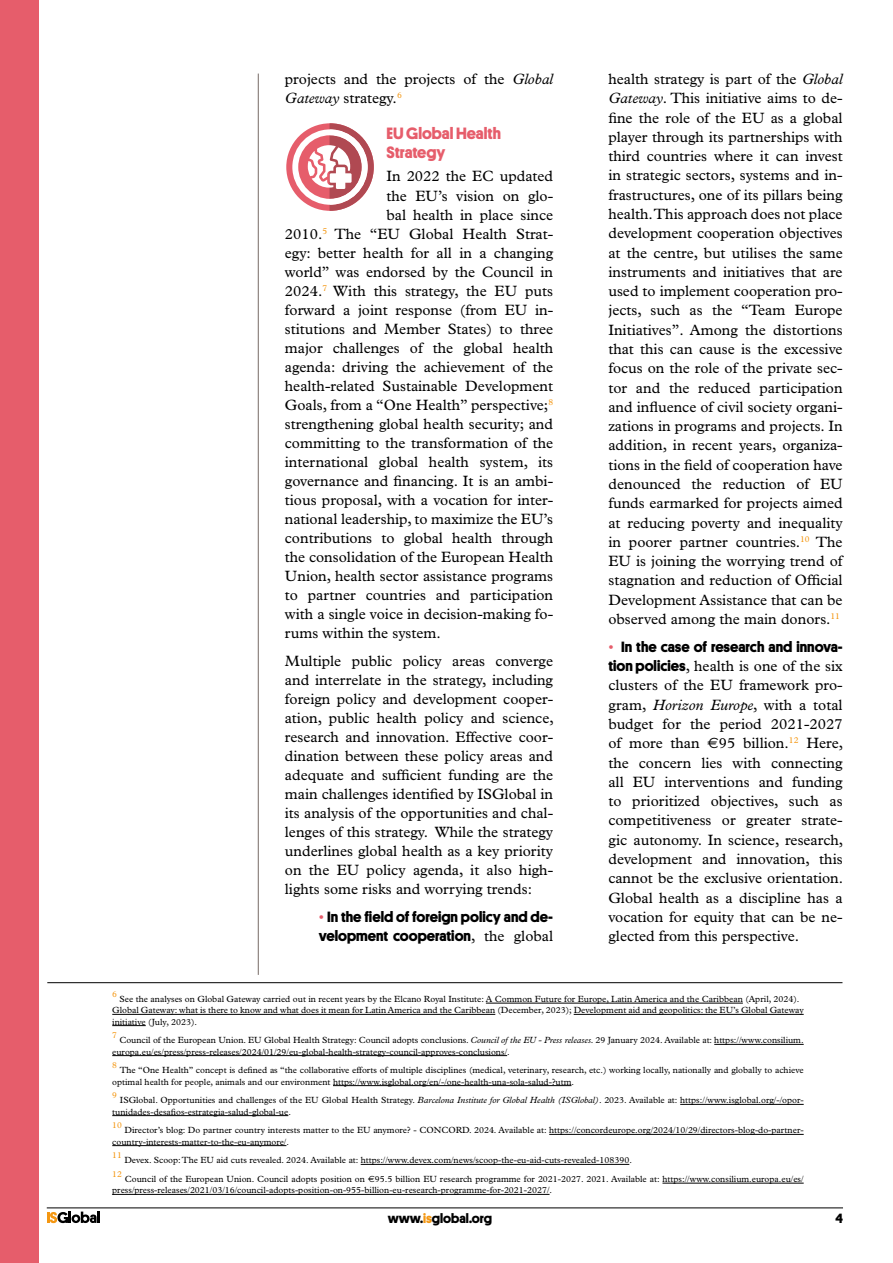
<style>
.page{position:relative;width:893px;height:1263px;background:#fff}
.page>*{position:absolute;margin:0;border:0;box-sizing:border-box;transform-origin:0 0}
.text_base{font:700 16.5px/19px "Platform";color:#e65d6b}
.text_base-2{font:15px/19.4px "Plantin";color:#000;text-align:justify}
.text_base-3{font:700 15px/19px "Platform";color:#000}
.t1{font:700 13.5px "Platform";color:#000}
.leyendas{font:9px/11.2px "Plantin";color:#000}
.leyendas-2{font:8.7px "Plantin";color:#f49712}
.s1{font-style:italic}
.s2{font-family:"Plantin";font-weight:400;color:#e65d6b}
.s3{font-family:"Plantin";font-weight:400}
.s4{color:#e65d6b}
.s5{font-family:"Platform";font-weight:700}
.s6{font-family:"Euro Sans"}
.s7{color:#f49712}
</style>
<div class="page">
<svg style="left:47px;top:1211px;width:53px;height:12px"></svg>
<hr style="left:47px;top:1207px;width:796px;height:1px;background:#000">
<div style="left:0;top:0;width:38px;height:1263px;background:#e65d6b"></div>
<hr style="left:258px;top:74px;width:1px;height:901px;background:#867b77">
<div style="left:286px;top:123px;width:88px;height:88px;background:#e65d6b;border-radius:50%"></div>
<svg style="left:292px;top:123px;width:82px;height:88px"></svg>
<hr style="left:486px;top:1003px;width:257px;height:1px;background:#000">
<hr style="left:112px;top:1014px;width:383px;height:1px;background:#000">
<hr style="left:574px;top:1014px;width:230px;height:1px;background:#000">
<hr style="left:112px;top:1025px;width:34px;height:1px;background:#000">
<hr style="left:714px;top:1044px;width:90px;height:1px;background:#000">
<hr style="left:112px;top:1055px;width:395px;height:1px;background:#000">
<hr style="left:333px;top:1085px;width:238px;height:1px;background:#000">
<hr style="left:680px;top:1104px;width:124px;height:1px;background:#000">
<hr style="left:112px;top:1115px;width:176px;height:1px;background:#000">
<hr style="left:549px;top:1134px;width:255px;height:1px;background:#000">
<hr style="left:112px;top:1145px;width:174px;height:1px;background:#000">
<hr style="left:361px;top:1164px;width:268px;height:1px;background:#000">
<hr style="left:662px;top:1183px;width:142px;height:1px;background:#000">
<hr style="left:112px;top:1194px;width:437px;height:1px;background:#000">
<hr style="left:47px;top:982px;width:795px;height:1px;background:#000">
<p class="text_base-2" style="left:285px;top:69px;width:270px">projects and the projects of the <span class="s1">Global<br>Gateway</span> strategy.<sup>6</sup></p>
<p class="text_base" style="left:387px;top:123px;width:116px">EU Global Health<br>Strategy</p>
<p class="text_base-2" style="left:387px;top:167px;width:168px">In 2022 the EC updated</p>
<p class="text_base-2" style="left:387px;top:186px;width:168px">the EU’s vision on glo-</p>
<p class="text_base-2" style="left:387px;top:205px;width:168px">bal health in place since</p>
<p class="text_base-2" style="left:285px;top:224px;width:270px">2010.<sup>5</sup> The “EU Global Health Strat-</p>
<p class="text_base-2" style="left:285px;top:243px;width:270px">egy: better health for all in a changing</p>
<p class="text_base-2" style="left:285px;top:262px;width:270px">world” was endorsed by the Council in</p>
<p class="text_base-2" style="left:285px;top:281px;width:270px">2024.<sup>7</sup> With this strategy, the EU puts</p>
<p class="text_base-2" style="left:285px;top:300px;width:270px">forward a joint response (from EU in-</p>
<p class="text_base-2" style="left:285px;top:319px;width:270px">stitutions and Member States) to three</p>
<p class="text_base-2" style="left:285px;top:338px;width:270px">major challenges of the global health</p>
<p class="text_base-2" style="left:285px;top:357px;width:270px">agenda: driving the achievement of the</p>
<p class="text_base-2" style="left:285px;top:376px;width:270px">health-related Sustainable Development</p>
<p class="text_base-2" style="left:285px;top:395px;width:270px">Goals, from a “One Health” perspective;<sup>8</sup></p>
<p class="text_base-2" style="left:285px;top:414px;width:270px">strengthening global health security; and</p>
<p class="text_base-2" style="left:285px;top:433px;width:270px">committing to the transformation of the</p>
<p class="text_base-2" style="left:285px;top:452px;width:270px">international global health system, its</p>
<p class="text_base-2" style="left:285px;top:471px;width:270px">governance and financing. It is an ambi-</p>
<p class="text_base-2" style="left:285px;top:490px;width:270px">tious proposal, with a vocation for inter-</p>
<p class="text_base-2" style="left:285px;top:509px;width:270px">national leadership, to maximize the EU’s</p>
<p class="text_base-2" style="left:285px;top:528px;width:270px">contributions to global health through</p>
<p class="text_base-2" style="left:285px;top:547px;width:270px">the consolidation of the European Health</p>
<p class="text_base-2" style="left:285px;top:566px;width:270px">Union, health sector assistance programs</p>
<p class="text_base-2" style="left:285px;top:585px;width:270px">to partner countries and participation</p>
<p class="text_base-2" style="left:285px;top:604px;width:270px">with a single voice in decision-making fo-</p>
<p class="text_base-2" style="left:285px;top:624px;width:157px">rums within the system.</p>
<p class="text_base-2" style="left:285px;top:651px;width:270px">Multiple public policy areas converge and interrelate in the strategy, including foreign policy and development cooper&shy;ation, public health policy and science, research and innovation. Effective coor&shy;dination between these policy areas and adequate and sufficient funding are the main challenges identified by ISGlobal in its analysis of the opportunities and chal&shy;lenges of this strategy. While the strategy underlines global health as a key priority on the EU policy agenda, it also high&shy;lights some risks and worrying trends:</p>
<p class="text_base-3" style="left:319px;top:906px;width:236px"><span class="s2">•</span> In the field of foreign policy and de&shy;velopment cooperation<span class="s3">, the global</span></p>
<p class="text_base-2" style="left:608px;top:69px;width:236px">health strategy is part of the <span class="s1">Global Gateway</span>. This initiative aims to de&shy;fine the role of the EU as a global player through its partnerships with third countries where it can invest in strategic sectors, systems and in&shy;frastructures, one of its pillars being health. This approach does not place development cooperation objectives at the centre, but utilises the same instruments and initiatives that are used to implement cooperation pro&shy;jects, such as the “Team Europe Initiatives”. Among the distortions that this can cause is the excessive focus on the role of the private sec&shy;tor and the reduced participation and influence of civil society organi&shy;zations in programs and projects. In addition, in recent years, organiza&shy;tions in the field of cooperation have denounced the reduction of EU funds earmarked for projects aimed at reducing poverty and inequality in poorer partner countries.<sup>10</sup> The EU is joining the worrying trend of stagnation and reduction of Official Development Assistance that can be observed among the main donors.<sup>11</sup></p>
<p class="text_base-2" style="left:608px;top:637px;width:236px"><span class="s4">•</span> <span class="s5">In the case of research and innova&shy;tion policies</span>, health is one of the six clusters of the EU framework pro&shy;gram, <span class="s1">Horizon Europe</span>, with a total budget for the period 2021-2027 of more than <span class="s6">€</span>95 billion.<sup>12</sup> Here, the concern lies with connecting all EU interventions and funding to prioritized objectives, such as competitiveness or greater strate&shy;gic autonomy. In science, research, development and innovation, this cannot be the exclusive orientation.<br>Global health as a discipline has a vocation for equity that can be ne&shy;glected from this perspective.</p>
<p class="leyendas-2" style="left:112px;top:989px;width:6px">6</p>
<p class="leyendas" style="left:120px;top:993px;width:681px">See the analyses on Global Gateway carried out in recent years by the Elcano Royal Institute: A Common Future for Europe, Latin America and the Caribbean (April, 2024).</p>
<p class="leyendas" style="left:112px;top:1005px;width:693px">Global Gateway: what is there to know and what does it mean for Latin America and the Caribbean (December, 2023); Development aid and geopolitics: the EU’s Global Gateway initiative (July, 2023).</p>
<p class="leyendas-2" style="left:112px;top:1030px;width:6px">7</p>
<p class="leyendas" style="left:112px;top:1035px;width:693px;text-indent:7px">Council of the European Union. EU Global Health Strategy: Council adopts conclusions. <span class="s1">Council of the EU - Press releases</span>. 29 January 2024. Available at: https://www.consilium. europa.eu/es/press/press-releases/2024/01/29/eu-global-health-strategy-council-approves-conclusions/.</p>
<p class="leyendas-2" style="left:112px;top:1060px;width:6px">8</p>
<p class="leyendas" style="left:112px;top:1065px;width:693px;text-indent:7px">The “One Health” concept is defined as “the collaborative efforts of multiple disciplines (medical, veterinary, research, etc.) working locally, nationally and globally to achieve optimal health for people, animals and our environment https://www.isglobal.org/en/-/one-health-una-sola-salud-?utm.</p>
<p class="leyendas-2" style="left:112px;top:1090px;width:6px">9</p>
<p class="leyendas" style="left:112px;top:1095px;width:693px;text-indent:8px">ISGlobal. Opportunities and challenges of the EU Global Health Strategy. <span class="s1">Barcelona Institute for Global Health (ISGlobal)</span>. 2023. Available at: https://www.isglobal.org/-/opor&shy;tunidades-desafios-estrategia-salud-global-ue.</p>
<p class="leyendas-2" style="left:112px;top:1120px;width:11px">10</p>
<p class="leyendas" style="left:112px;top:1125px;width:693px;text-indent:12px">Director’s blog: Do partner country interests matter to the EU anymore? - CONCORD. 2024. Available at: https://concordeurope.org/2024/10/29/directors-blog-do-partner&shy;country-interests-matter-to-the-eu-anymore/.</p>
<p class="leyendas-2" style="left:112px;top:1150px;width:11px">11</p>
<p class="leyendas" style="left:124px;top:1155px;width:509px">Devex. Scoop: The EU aid cuts revealed. 2024. Available at: https://www.devex.com/news/scoop-the-eu-aid-cuts-revealed-108390.</p>
<p class="leyendas-2" style="left:112px;top:1169px;width:11px">12</p>
<p class="leyendas" style="left:112px;top:1173px;width:693px;text-indent:13px">Council of the European Union. Council adopts position on <span class="s6">€</span>95.5 billion EU research programme for 2021-2027. 2021. Available at: https://www.consilium.europa.eu/es/ press/press-releases/2021/03/16/council-adopts-position-on-955-billion-eu-research-programme-for-2021-2027/.</p>
<p class="t1" style="left:388px;top:1208px;width:106px">www.<span class="s7">is</span>global.org</p>
<p class="t1" style="left:835px;top:1208px;width:9px">4</p>
</div>
